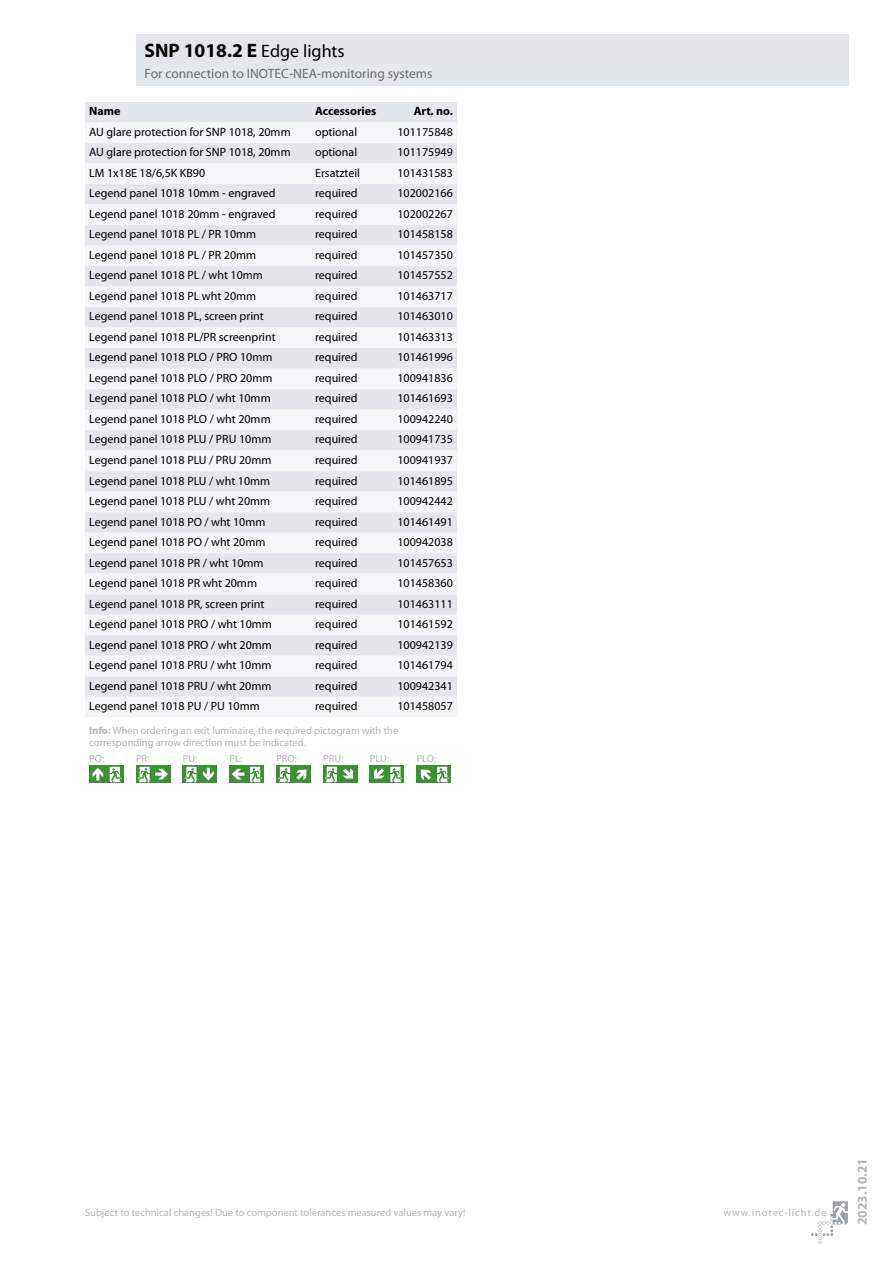
<style>
.page{position:relative;width:893px;height:1263px;background:#fff}
.page>*{position:absolute;margin:0;border:0;box-sizing:border-box;transform-origin:0 0}
.t1{font:700 19.5px "Myriad Pro";color:#000}
.t2{font:13.5px "Myriad Pro";color:#706f6f}
.t3{font:700 13.5px "Myriad Pro";color:#b6b6ba}
.t4{font:12px "Myriad Pro";color:#000}
.t5{font:700 12px "Myriad Pro";color:#000}
.t6{font:10.5px/12.6px "Myriad Pro";color:#b6b6ba}
.t7{font:10.5px "Myriad Pro";letter-spacing:.08em;color:#b6b6ba}
.s1{font-weight:400;font-size:18px}
.s2{font-weight:700}
</style>
<div class="page">
<svg style="left:811px;top:1201px;width:37px;height:43px"></svg>
<div style="left:136px;top:34px;width:712px;height:51px;background:#e3e6ea"></div>
<div style="left:85px;top:102px;width:372px;height:21px;background:#e3e6ea"></div>
<svg style="left:85px;top:123px;width:372px;height:594px;fill:#f4f5f7"></svg>
<svg style="left:106px;top:766px;width:17px;height:17px"></svg>
<svg style="left:110px;top:767px;width:12px;height:15px"></svg>
<div style="left:89px;top:766px;width:17px;height:17px;background:#3c9035"></div>
<svg style="left:93px;top:768px;width:10px;height:12px"></svg>
<div style="left:136px;top:766px;width:17px;height:17px;background:#3c9035"></div>
<div style="left:153px;top:766px;width:17px;height:17px;background:#3c9035"></div>
<svg style="left:138px;top:767px;width:30px;height:15px"></svg>
<svg style="left:183px;top:766px;width:17px;height:17px"></svg>
<svg style="left:184px;top:767px;width:12px;height:15px"></svg>
<div style="left:200px;top:766px;width:17px;height:17px;background:#3c9035"></div>
<svg style="left:203px;top:768px;width:11px;height:12px"></svg>
<div style="left:230px;top:766px;width:17px;height:17px;background:#3c9035"></div>
<div style="left:247px;top:766px;width:17px;height:17px;background:#3c9035"></div>
<svg style="left:232px;top:767px;width:30px;height:15px"></svg>
<div style="left:276px;top:766px;width:17px;height:17px;background:#3c9035"></div>
<svg style="left:278px;top:767px;width:12px;height:15px"></svg>
<div style="left:293px;top:766px;width:17px;height:17px;background:#3c9035"></div>
<svg style="left:296px;top:770px;width:10px;height:10px"></svg>
<div style="left:323px;top:766px;width:17px;height:17px;background:#3c9035"></div>
<svg style="left:325px;top:767px;width:12px;height:15px"></svg>
<div style="left:340px;top:766px;width:17px;height:17px;background:#3c9035"></div>
<svg style="left:343px;top:768px;width:10px;height:11px"></svg>
<div style="left:387px;top:766px;width:17px;height:17px;background:#3c9035"></div>
<div style="left:370px;top:766px;width:17px;height:17px;background:#3c9035"></div>
<svg style="left:374px;top:767px;width:28px;height:15px"></svg>
<div style="left:434px;top:766px;width:17px;height:17px;background:#3c9035"></div>
<svg style="left:437px;top:767px;width:12px;height:15px"></svg>
<div style="left:417px;top:766px;width:17px;height:17px;background:#3c9035"></div>
<svg style="left:421px;top:770px;width:10px;height:10px"></svg>
<h1 class="t1" style="left:145px;top:38px;width:202px">SNP 1018.2 E <span class="s1">Edge lights</span></h1>
<p class="t2" style="left:145px;top:65px;width:289px">For connection to INOTEC-NEA-monitoring systems</p>
<p class="t5" style="left:89px;top:103px;width:33px">Name</p>
<p class="t5" style="left:315px;top:103px;width:63px">Accessories</p>
<p class="t5" style="left:414px;top:103px;width:41px">Art. no.</p>
<p class="t4" style="left:89px;top:124px;width:203px">AU glare protection for SNP 1018, 20mm</p>
<p class="t4" style="left:315px;top:124px;width:44px">optional</p>
<p class="t4" style="left:397px;top:124px;width:57px">101175848</p>
<p class="t4" style="left:89px;top:145px;width:203px">AU glare protection for SNP 1018, 20mm</p>
<p class="t4" style="left:315px;top:145px;width:44px">optional</p>
<p class="t4" style="left:397px;top:145px;width:57px">101175949</p>
<p class="t4" style="left:89px;top:165px;width:117px">LM 1x18E 18/6,5K KB90</p>
<p class="t4" style="left:315px;top:165px;width:46px">Ersatzteil</p>
<p class="t4" style="left:397px;top:165px;width:57px">101431583</p>
<p class="t4" style="left:89px;top:186px;width:188px">Legend panel 1018 10mm - engraved</p>
<p class="t4" style="left:315px;top:186px;width:44px">required</p>
<p class="t4" style="left:397px;top:186px;width:57px">102002166</p>
<p class="t4" style="left:89px;top:206px;width:188px">Legend panel 1018 20mm - engraved</p>
<p class="t4" style="left:315px;top:206px;width:44px">required</p>
<p class="t4" style="left:397px;top:206px;width:57px">102002267</p>
<p class="t4" style="left:89px;top:227px;width:168px">Legend panel 1018 PL / PR 10mm</p>
<p class="t4" style="left:315px;top:227px;width:44px">required</p>
<p class="t4" style="left:397px;top:227px;width:57px">101458158</p>
<p class="t4" style="left:89px;top:247px;width:168px">Legend panel 1018 PL / PR 20mm</p>
<p class="t4" style="left:315px;top:247px;width:44px">required</p>
<p class="t4" style="left:397px;top:247px;width:57px">101457350</p>
<p class="t4" style="left:89px;top:268px;width:175px">Legend panel 1018 PL / wht 10mm</p>
<p class="t4" style="left:315px;top:268px;width:44px">required</p>
<p class="t4" style="left:397px;top:268px;width:57px">101457552</p>
<p class="t4" style="left:89px;top:288px;width:168px">Legend panel 1018 PL wht 20mm</p>
<p class="t4" style="left:315px;top:288px;width:44px">required</p>
<p class="t4" style="left:397px;top:288px;width:57px">101463717</p>
<p class="t4" style="left:89px;top:309px;width:176px">Legend panel 1018 PL, screen print</p>
<p class="t4" style="left:315px;top:309px;width:44px">required</p>
<p class="t4" style="left:397px;top:309px;width:57px">101463010</p>
<p class="t4" style="left:89px;top:329px;width:188px">Legend panel 1018 PL/PR screenprint</p>
<p class="t4" style="left:315px;top:329px;width:44px">required</p>
<p class="t4" style="left:397px;top:329px;width:57px">101463313</p>
<p class="t4" style="left:89px;top:350px;width:185px">Legend panel 1018 PLO / PRO 10mm</p>
<p class="t4" style="left:315px;top:350px;width:44px">required</p>
<p class="t4" style="left:397px;top:350px;width:57px">101461996</p>
<p class="t4" style="left:89px;top:370px;width:185px">Legend panel 1018 PLO / PRO 20mm</p>
<p class="t4" style="left:315px;top:370px;width:44px">required</p>
<p class="t4" style="left:397px;top:370px;width:57px">100941836</p>
<p class="t4" style="left:89px;top:391px;width:183px">Legend panel 1018 PLO / wht 10mm</p>
<p class="t4" style="left:315px;top:391px;width:44px">required</p>
<p class="t4" style="left:397px;top:391px;width:57px">101461693</p>
<p class="t4" style="left:89px;top:411px;width:183px">Legend panel 1018 PLO / wht 20mm</p>
<p class="t4" style="left:315px;top:411px;width:44px">required</p>
<p class="t4" style="left:397px;top:411px;width:57px">100942240</p>
<p class="t4" style="left:89px;top:432px;width:184px">Legend panel 1018 PLU / PRU 10mm</p>
<p class="t4" style="left:315px;top:432px;width:44px">required</p>
<p class="t4" style="left:397px;top:432px;width:57px">100941735</p>
<p class="t4" style="left:89px;top:453px;width:184px">Legend panel 1018 PLU / PRU 20mm</p>
<p class="t4" style="left:315px;top:453px;width:44px">required</p>
<p class="t4" style="left:397px;top:453px;width:57px">100941937</p>
<p class="t4" style="left:89px;top:473px;width:182px">Legend panel 1018 PLU / wht 10mm</p>
<p class="t4" style="left:315px;top:473px;width:44px">required</p>
<p class="t4" style="left:397px;top:473px;width:57px">101461895</p>
<p class="t4" style="left:89px;top:494px;width:182px">Legend panel 1018 PLU / wht 20mm</p>
<p class="t4" style="left:315px;top:494px;width:44px">required</p>
<p class="t4" style="left:397px;top:494px;width:57px">100942442</p>
<p class="t4" style="left:89px;top:514px;width:178px">Legend panel 1018 PO / wht 10mm</p>
<p class="t4" style="left:315px;top:514px;width:44px">required</p>
<p class="t4" style="left:397px;top:514px;width:57px">101461491</p>
<p class="t4" style="left:89px;top:535px;width:178px">Legend panel 1018 PO / wht 20mm</p>
<p class="t4" style="left:315px;top:535px;width:44px">required</p>
<p class="t4" style="left:397px;top:535px;width:57px">100942038</p>
<p class="t4" style="left:89px;top:555px;width:176px">Legend panel 1018 PR / wht 10mm</p>
<p class="t4" style="left:315px;top:555px;width:44px">required</p>
<p class="t4" style="left:397px;top:555px;width:57px">101457653</p>
<p class="t4" style="left:89px;top:576px;width:169px">Legend panel 1018 PR wht 20mm</p>
<p class="t4" style="left:315px;top:576px;width:44px">required</p>
<p class="t4" style="left:397px;top:576px;width:57px">101458360</p>
<p class="t4" style="left:89px;top:596px;width:177px">Legend panel 1018 PR, screen print</p>
<p class="t4" style="left:315px;top:596px;width:44px">required</p>
<p class="t4" style="left:397px;top:596px;width:57px">101463111</p>
<p class="t4" style="left:89px;top:617px;width:184px">Legend panel 1018 PRO / wht 10mm</p>
<p class="t4" style="left:315px;top:617px;width:44px">required</p>
<p class="t4" style="left:397px;top:617px;width:57px">101461592</p>
<p class="t4" style="left:89px;top:637px;width:184px">Legend panel 1018 PRO / wht 20mm</p>
<p class="t4" style="left:315px;top:637px;width:44px">required</p>
<p class="t4" style="left:397px;top:637px;width:57px">100942139</p>
<p class="t4" style="left:89px;top:658px;width:184px">Legend panel 1018 PRU / wht 10mm</p>
<p class="t4" style="left:315px;top:658px;width:44px">required</p>
<p class="t4" style="left:397px;top:658px;width:57px">101461794</p>
<p class="t4" style="left:89px;top:678px;width:184px">Legend panel 1018 PRU / wht 20mm</p>
<p class="t4" style="left:315px;top:678px;width:44px">required</p>
<p class="t4" style="left:397px;top:678px;width:57px">100942341</p>
<p class="t4" style="left:89px;top:699px;width:172px">Legend panel 1018 PU / PU 10mm</p>
<p class="t4" style="left:315px;top:699px;width:44px">required</p>
<p class="t4" style="left:397px;top:699px;width:57px">101458057</p>
<p class="t6" style="left:89px;top:724px;width:310px"><span class="s2">Info:</span> When ordering an exit luminaire, the required pictogram with the corresponding arrow direction must be indicated.</p>
<p class="t6" style="left:89px;top:752px;width:16px">PO:</p>
<p class="t6" style="left:136px;top:752px;width:15px">PR:</p>
<p class="t6" style="left:183px;top:752px;width:16px">PU:</p>
<p class="t6" style="left:230px;top:752px;width:14px">PL:</p>
<p class="t6" style="left:276px;top:752px;width:22px">PRO:</p>
<p class="t6" style="left:323px;top:752px;width:22px">PRU:</p>
<p class="t6" style="left:370px;top:752px;width:21px">PLU:</p>
<p class="t6" style="left:417px;top:752px;width:21px">PLO:</p>
<p class="t6" style="left:85px;top:1205px;width:382px">Subject to technical changes! Due to component tolerances measured values may vary!</p>
<p class="t7" style="left:723px;top:1205px;width:105px">www.inotec-licht.de</p>
<p class="t3" style="left:854px;top:1225px;width:68px;rotate:-90deg">2023.10.21</p>
</div>
